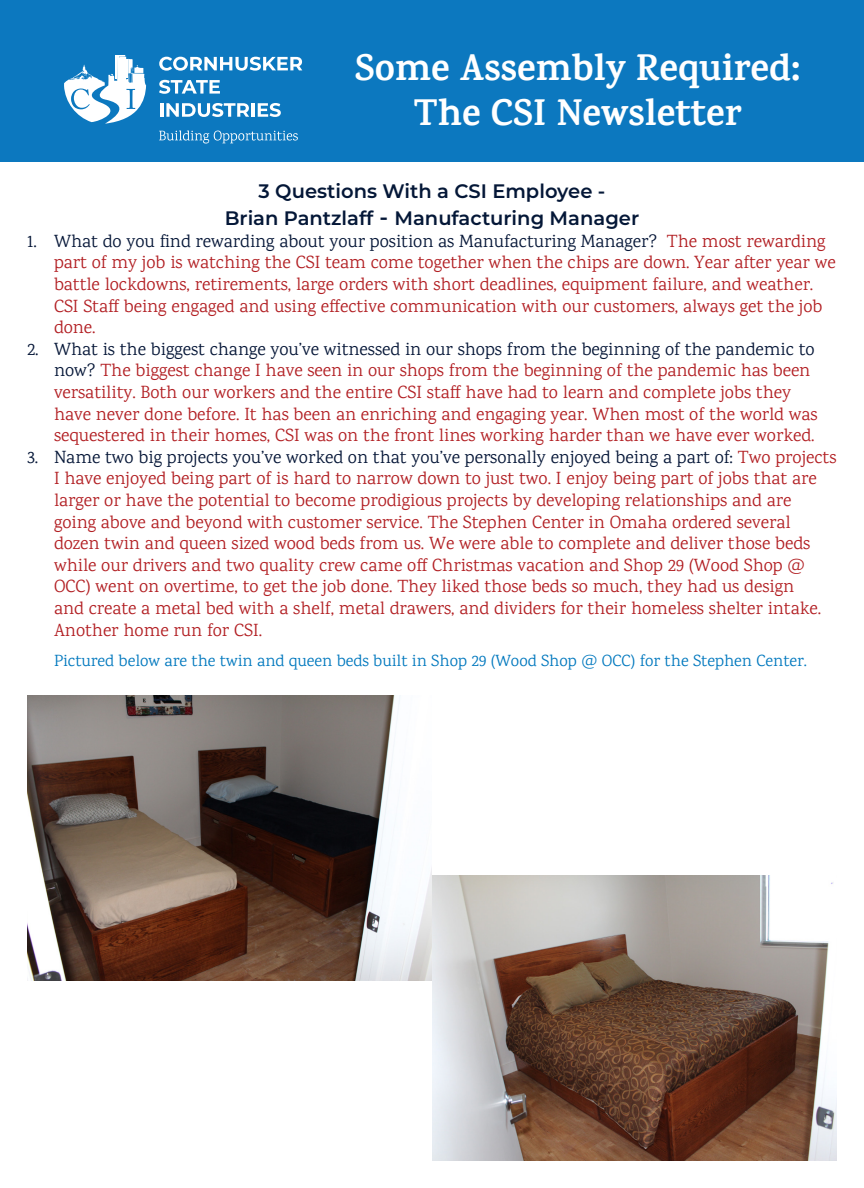
<style>
.page{position:relative;width:864px;height:1188px;background:#fff}
.page>*{position:absolute;margin:0;border:0;box-sizing:border-box;transform-origin:0 0}
.t1{font:700 37.5px "Karma";color:#fff}
.t2{font:600 19.5px "Montserrat";color:#041737}
.t3{font:18px/21.6px "Karma";color:#b21f23}
.t4{font:16.5px "Karma";color:#0078be}
.s1{font-size:22.5px}
.s2{color:#051637}
</style>
<div class="page">
<div style="left:0;top:0;width:864px;height:162px;background:#0c78bf"></div>
<svg style="left:64px;top:55px;width:82px;height:69px"></svg>
<svg style="left:159px;top:130px;width:139px;height:14px"></svg>
<svg style="left:159px;top:57px;width:143px;height:14px"></svg>
<svg style="left:159px;top:80px;width:61px;height:14px"></svg>
<hr style="left:160px;top:103px;width:3px;height:14px;background:#fff">
<svg style="left:166px;top:103px;width:83px;height:14px"></svg>
<hr style="left:251px;top:103px;width:4px;height:14px;background:#fff">
<svg style="left:258px;top:103px;width:23px;height:14px"></svg>
<img style="left:27px;top:696px;width:405px;height:285px">
<img style="left:432px;top:876px;width:405px;height:285px">
<p class="t1" style="left:355px;top:45px;width:447px">Some Assembly Required:</p>
<p class="t1" style="left:414px;top:90px;width:329px">The CSI Newsletter</p>
<p class="t2" style="left:259px;top:177px;width:348px">3 Questions With a CSI Employee -</p>
<p class="t2" style="left:225px;top:204px;width:416px">Brian Pantzlaff <span class="s1">-</span> Manufacturing Manager</p>
<p class="t3" style="left:54px;top:230px;width:783px;text-indent:-27px"><span class="s2">1. What do you find rewarding about your position as Manufacturing Manager?</span> The most rewarding part of my job is watching the CSI team come together when the chips are down. Year after year we battle lockdowns, retirements, large orders with short deadlines, equipment failure, and weather.<br>CSI Staff being engaged and using effective communication with our customers, always get the job done.</p>
<p class="t3" style="left:54px;top:338px;width:765px;text-indent:-27px"><span class="s2">2. What is the biggest change you’ve witnessed in our shops from the beginning of the pandemic to now?</span> The biggest change I have seen in our shops from the beginning of the pandemic has been versatility. Both our workers and the entire CSI staff have had to learn and complete jobs they have never done before. It has been an enriching and engaging year. When most of the world was sequestered in their homes, CSI was on the front lines working harder than we have ever worked.</p>
<p class="t3" style="left:54px;top:446px;width:784px;text-indent:-27px"><span class="s2">3. Name two big projects you’ve worked on that you’ve personally enjoyed being a part of:</span> Two projects I have enjoyed being part of is hard to narrow down to just two. I enjoy being part of jobs that are larger or have the potential to become prodigious projects by developing relationships and are going above and beyond with customer service. The Stephen Center in Omaha ordered several dozen twin and queen sized wood beds from us. We were able to complete and deliver those beds while our drivers and two quality crew came off Christmas vacation and Shop 29 (Wood Shop @ OCC) went on overtime, to get the job done. They liked those beds so much, they had us design<br>and create a metal bed with a shelf, metal drawers, and dividers for their homeless shelter intake.<br>Another home run for CSI.</p>
<p class="t4" style="left:54px;top:651px;width:754px">Pictured below are the twin and queen beds built in Shop 29 (Wood Shop @ OCC) for the Stephen Center.</p>
</div>
